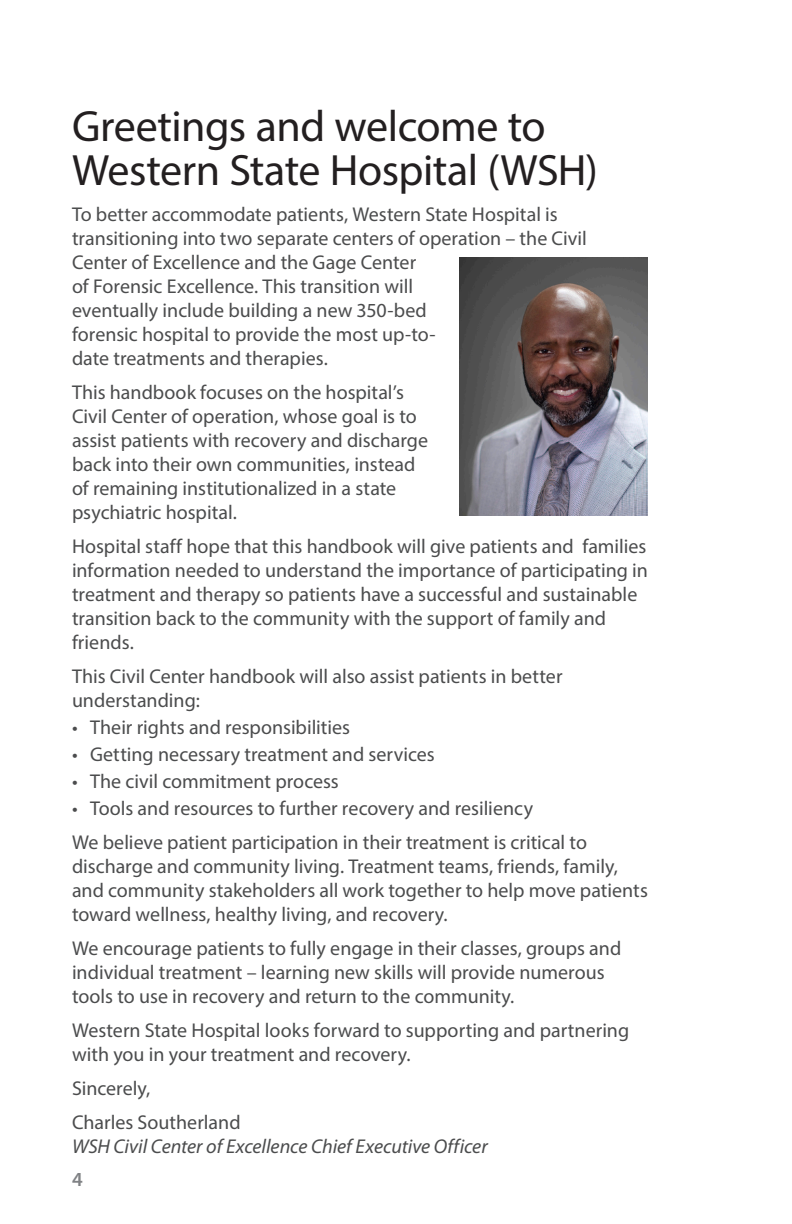
<style>
.page{position:relative;width:792px;height:1224px;background:#fff}
.page>*{position:absolute;margin:0;border:0;box-sizing:border-box;transform-origin:0 0}
.t1{font:44px/44px "Myriad Pro";letter-spacing:-.015em;color:#231f20}
.t2{font:20px/24px "Myriad Pro";color:#4b4c4d}
.t3{font:italic 20px "Myriad Pro";letter-spacing:-.005em;color:#4b4c4d}
.t4{font:600 20px "Myriad Pro";color:#808285}
</style>
<div class="page">
<img style="left:459px;top:257px;width:189px;height:259px">
<p class="t1" style="left:72px;top:104px;width:528px">Greetings and welcome to<br>Western State Hospital (WSH)</p>
<p class="t2" style="left:72px;top:202px;width:516px">To better accommodate patients, Western State Hospital is transitioning into two separate centers of operation – the Civil Center of Excellence and the Gage Center<br>of Forensic Excellence. This transition will<br>eventually include building a new 350-bed<br>forensic hospital to provide the most up-to-<br>date treatments and therapies.</p>
<p class="t2" style="left:72px;top:380px;width:358px">This handbook focuses on the hospital’s Civil Center of operation, whose goal is to assist patients with recovery and discharge back into their own communities, instead of remaining institutionalized in a state psychiatric hospital.</p>
<p class="t2" style="left:72px;top:534px;width:578px">Hospital staff hope that this handbook will give patients and families information needed to understand the importance of participating in treatment and therapy so patients have a successful and sustainable transition back to the community with the support of family and friends.</p>
<p class="t2" style="left:72px;top:664px;width:492px">This Civil Center handbook will also assist patients in better understanding:</p>
<p class="t2" style="left:72px;top:715px;width:280px">• Their rights and responsibilities</p>
<p class="t2" style="left:72px;top:742px;width:364px">• Getting necessary treatment and services</p>
<p class="t2" style="left:72px;top:769px;width:268px">• The civil commitment process</p>
<p class="t2" style="left:72px;top:796px;width:463px">• Tools and resources to further recovery and resiliency</p>
<p class="t2" style="left:72px;top:830px;width:577px">We believe patient participation in their treatment is critical to discharge and community living. Treatment teams, friends, family, and community stakeholders all work together to help move patients toward wellness, healthy living, and recovery.</p>
<p class="t2" style="left:72px;top:936px;width:551px">We encourage patients to fully engage in their classes, groups and individual treatment – learning new skills will provide numerous tools to use in recovery and return to the community.</p>
<p class="t2" style="left:72px;top:1018px;width:559px">Western State Hospital looks forward to supporting and partnering with you in your treatment and recovery.</p>
<p class="t2" style="left:72px;top:1076px;width:80px">Sincerely,</p>
<p class="t2" style="left:72px;top:1110px;width:170px">Charles Southerland</p>
<p class="t3" style="left:72px;top:1136px;width:417px">WSH Civil Center of Excellence Chief Executive Officer</p>
<p class="t4" style="left:72px;top:1168px;width:12px">4</p>
</div>
